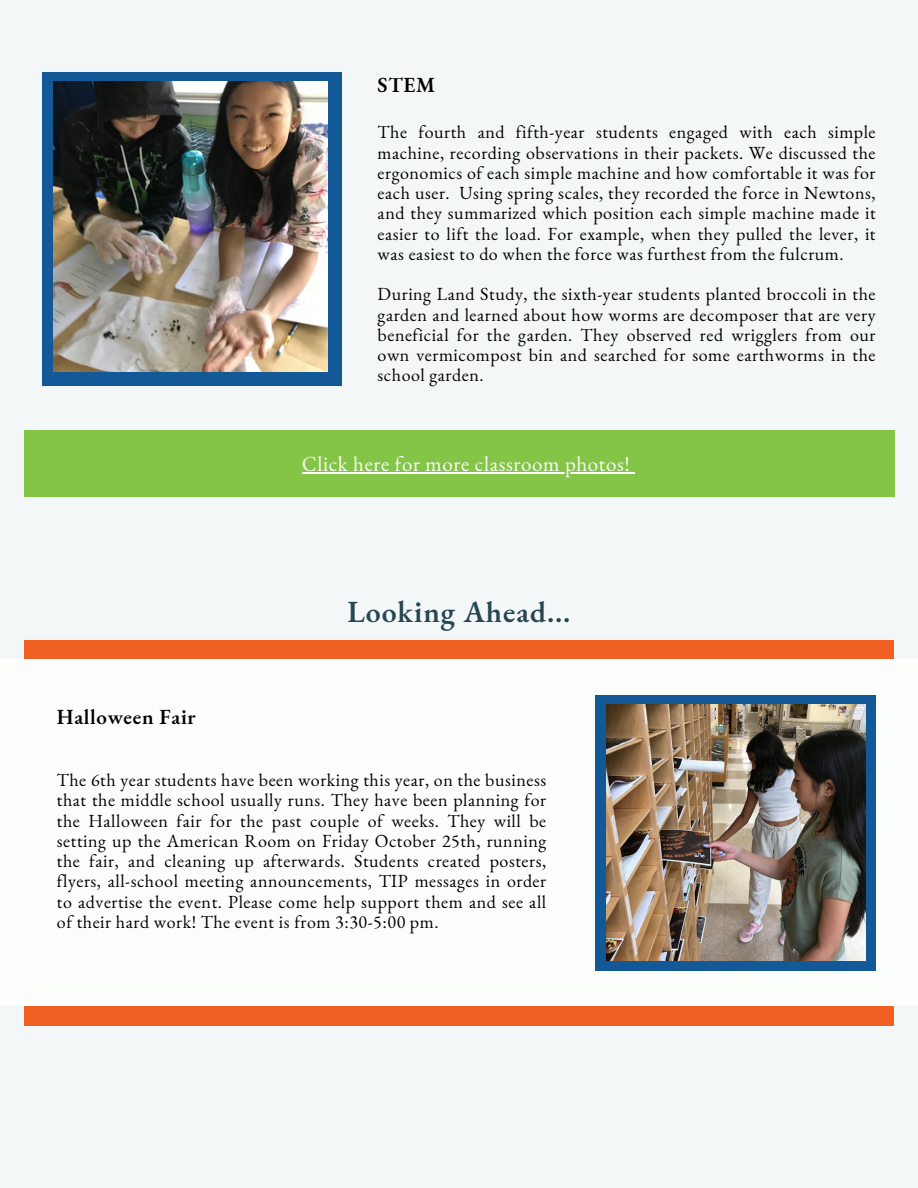
<style>
.page{position:relative;width:918px;height:1188px;background:#f3f7f7}
.page>*{position:absolute;margin:0;border:0;box-sizing:border-box;transform-origin:0 0}
.t1{font:600 30px "EB Garamond";letter-spacing:.03em;color:#264653}
.t2{font:21px "EB Garamond";letter-spacing:.03em;color:#fbfefb}
.t3{font:600 21px "EB Garamond";letter-spacing:.03em;color:#000}
.t4{font:18px/20.2px "EB Garamond";letter-spacing:.03em;color:#000;text-align:justify}
</style>
<div class="page">
<div style="left:24px;top:430px;width:870px;height:67px;background:#84c447"></div>
<div style="left:42px;top:73px;width:300px;height:313px;background:#135998"></div>
<img style="left:53px;top:82px;width:275px;height:289px">
<div style="left:24px;top:640px;width:870px;height:385px;background:#f06022"></div>
<div style="left:0;top:660px;width:918px;height:346px;background:#fbfefb"></div>
<div style="left:596px;top:695px;width:280px;height:276px;background:#135998"></div>
<img style="left:607px;top:704px;width:259px;height:257px">
<hr style="left:302px;top:472px;width:329px;height:1px;background:#fbfefb">
<p class="t3" style="left:378px;top:71px;width:59px">STEM</p>
<h4 class="t4" style="left:378px;top:122px;width:500px">The fourth and fifth-year students engaged with each simple machine, recording observations in their packets. We discussed the ergonomics of each simple machine and how comfortable it was for each user. Using spring scales, they recorded the force in Newtons, and they summarized which position each simple machine made it easier to lift the load. For example, when they pulled the lever, it was easiest to do when the force was furthest from the fulcrum.</h4>
<h1 class="t4" style="left:378px;top:284px;width:500px">During Land Study, the sixth-year students planted broccoli in the garden and learned about how worms are decomposer that are very beneficial for the garden. They observed red wrigglers from our own vermicompost bin and searched for some earthworms in the school garden.</h1>
<h2 class="t2" style="left:302px;top:450px;width:330px">Click here for more classroom photos!</h2>
<p class="t3" style="left:57px;top:703px;width:140px">Halloween Fair</p>
<p class="t1" style="left:347px;top:592px;width:225px">Looking Ahead...</p>
<h3 class="t4" style="left:57px;top:770px;width:491px">The 6th year students have been working this year, on the business that the middle school usually runs. They have been planning for the Halloween fair for the past couple of weeks. They will be setting up the American Room on Friday October 25th, running the fair, and cleaning up afterwards. Students created posters, flyers, all-school meeting announcements, TIP messages in order to advertise the event. Please come help support them and see all of their hard work! The event is from 3:30-5:00 pm.</h3>
</div>
